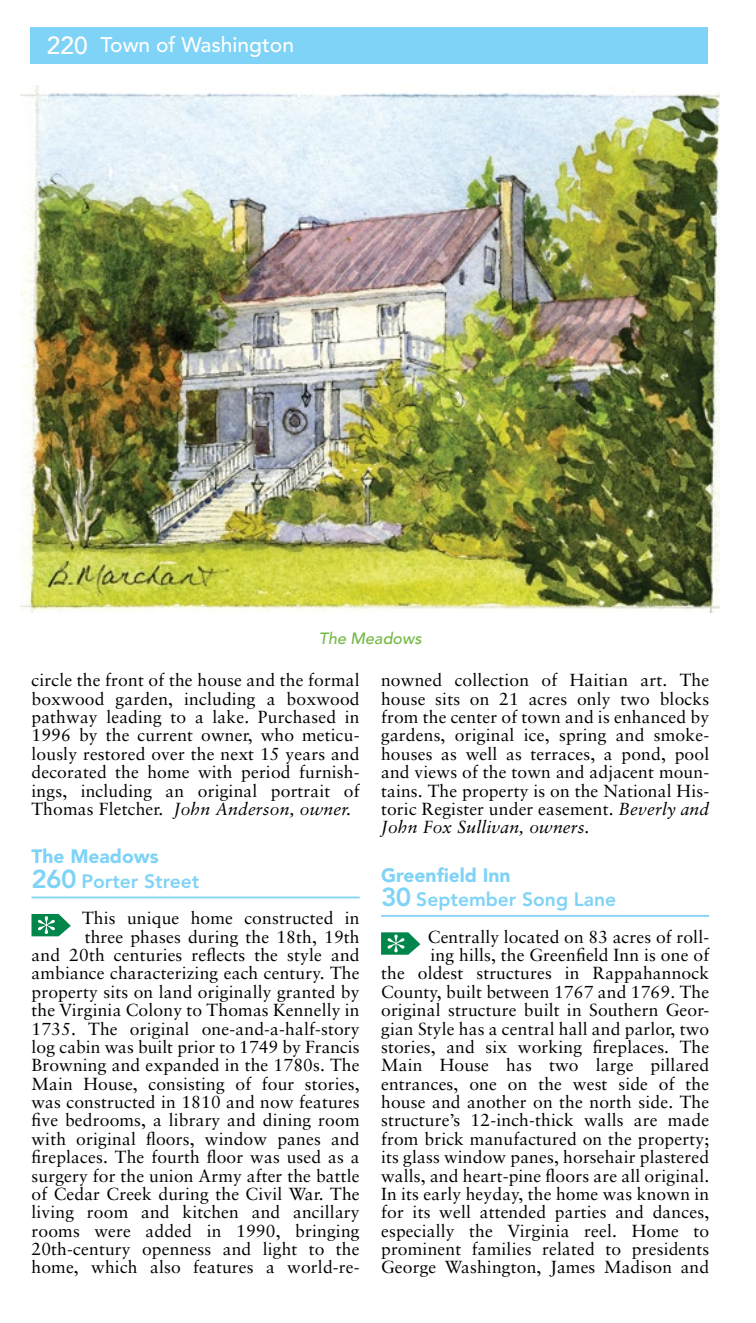
<style>
.page{position:relative;width:756px;height:1323px;background:#fff}
.page>*{position:absolute;margin:0;border:0;box-sizing:border-box;transform-origin:0 0}
.t1{font:500 21px "Avenir";color:#fff}
.t2{font:800 19.25px/24.5px "Avenir";color:#7ed3f7}
.t3{font:17.5px/18.4px "Sabon";letter-spacing:.01em;color:#000;text-align:justify}
.t4{font:italic 500 16.1px "Avenir";color:#74b844}
.s1{font-size:24.5px}
.s2{font-style:italic}
.s3{font-weight:900}
.s4{font-size:25.9px}
</style>
<div class="page">
<div style="left:31px;top:27px;width:677px;height:36px;background:#7ed3f7"></div>
<hr style="left:32px;top:897px;width:328px;height:1px;background:#7ed3f7">
<svg style="left:32px;top:914px;width:39px;height:22px"></svg>
<hr style="left:381px;top:915px;width:328px;height:2px;background:#7ed3f7">
<svg style="left:381px;top:932px;width:39px;height:23px"></svg>
<img style="left:20px;top:86px;width:699px;height:526px">
<p class="t1" style="left:47px;top:33px;width:249px"><span class="s1">220</span> Town of Washington</p>
<p class="t4" style="left:319px;top:629px;width:104px">The Meadows</p>
<p class="t3" style="left:32px;top:671px;width:330px">circle the front of the house and the formal boxwood garden, including a boxwood pathway leading to a lake. Purchased in 1996 by the current owner, who meticu&shy;lously restored over the next 15 years and decorated the home with period furnish&shy;ings, including an original portrait of Thomas Fletcher. <span class="s2">John Anderson, owner.</span></p>
<p class="t2" style="left:32px;top:844px;width:169px"><span class="s3">The Meadows<br></span><span class="s4">260</span> Porter Street</p>
<p class="t3" style="left:32px;top:909px;width:330px;text-align:right">This unique home constructed in<br>three phases during the 18th, 19th<br>and 20th centuries reflects the style and ambiance characterizing each century. The property sits on land originally granted by the Virginia Colony to Thomas Kennelly in 1735. The original one-and-a-half-story log cabin was built prior to 1749 by Francis Browning and expanded in the 1780s. The Main House, consisting of four stories, was constructed in 1810 and now features five bedrooms, a library and dining room with original floors, window panes and fireplaces. The fourth floor was used as a surgery for the union Army after the battle of Cedar Creek during the Civil War. The living room and kitchen and ancillary rooms were added in 1990, bringing 20th-century openness and light to the home, which also features a world-re-</p>
<p class="t3" style="left:381px;top:671px;width:330px">nowned collection of Haitian art. The house sits on 21 acres only two blocks from the center of town and is enhanced by gardens, original ice, spring and smoke&shy;houses as well as terraces, a pond, pool and views of the town and adjacent moun&shy;tains. The property is on the National His&shy;toric Register under easement. <span class="s2">Beverly and John Fox Sullivan, owners.</span></p>
<p class="t2" style="left:381px;top:863px;width:237px"><span class="s3">Greenfield Inn<br></span><span class="s4">30</span> September Song Lane</p>
<p class="t3" style="left:381px;top:927px;width:330px;text-align:right">Centrally located on 83 acres of roll-<br>ing hills, the Greenfield Inn is one of<br>the oldest structures in Rappahannock County, built between 1767 and 1769. The original structure built in Southern Geor&shy;gian Style has a central hall and parlor, two stories, and six working fireplaces. The Main House has two large pillared entrances, one on the west side of the house and another on the north side. The structure’s 12-inch-thick walls are made from brick manufactured on the property; its glass window panes, horsehair plastered walls, and heart-pine floors are all original.<br>In its early heyday, the home was known in for its well attended parties and dances, especially the Virginia reel. Home to prominent families related to presidents George Washington, James Madison and</p>
</div>
